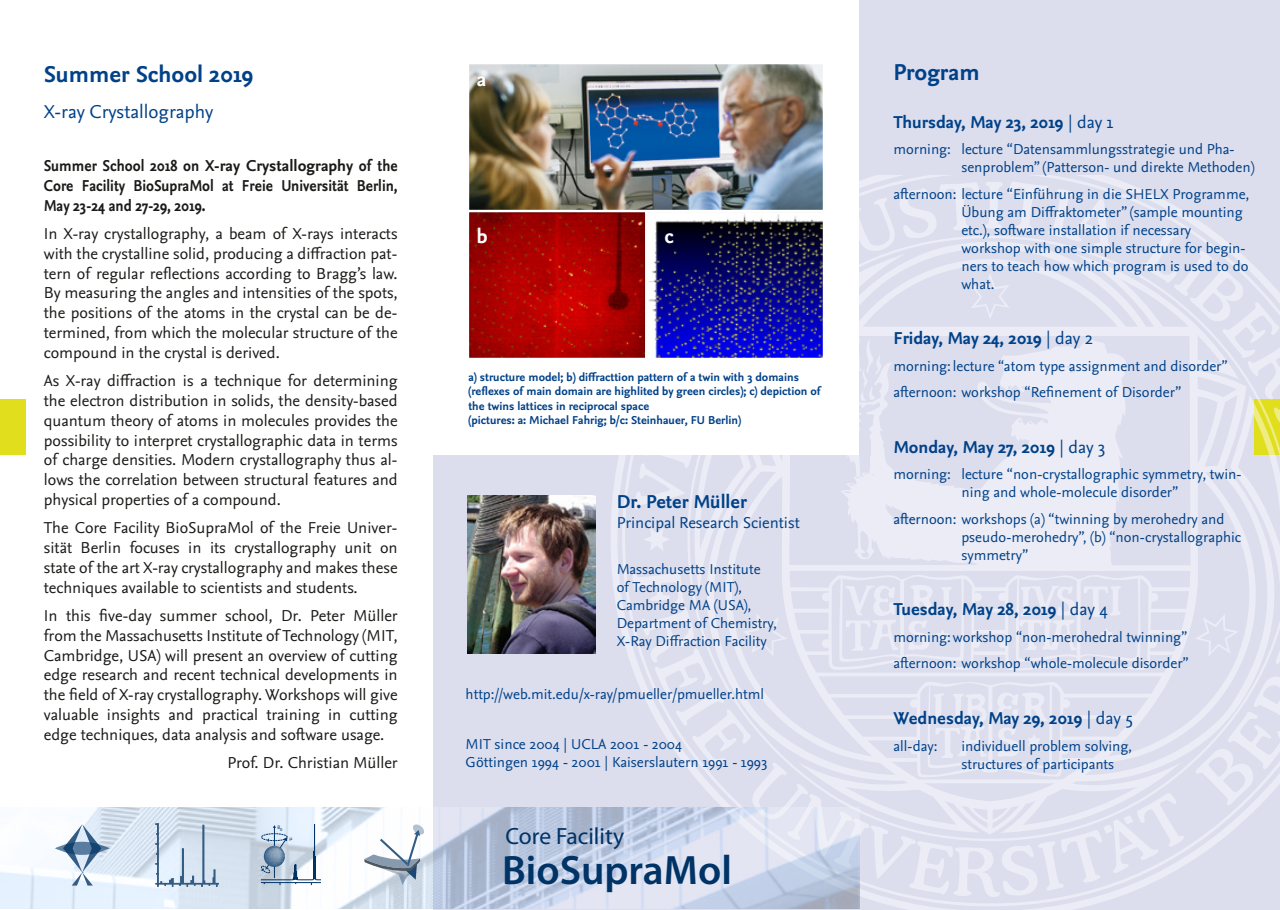
<style>
.page{position:relative;width:1280px;height:910px;background:#fff}
.page>*{position:absolute;margin:0;border:0;box-sizing:border-box;transform-origin:0 0}
.t1{font:600 41.25px "Myriad Pro";color:#036}
.t2{font:700 24px "Nexus Sans Pro";color:#004188}
.t3{font:23.55px "Myriad Pro";color:#036}
.t4{font:700 21px "Nexus Sans Pro";color:#fff}
.t5{font:19.5px "Nexus Sans Pro";color:#004188}
.t6{font:700 19.5px "Nexus Sans Pro";color:#004188}
.t7{font:700 18px "Nexus Sans Pro";color:#004188}
.t8{font:16.5px/19.8px "Nexus Sans Pro";color:#1a1a18;text-align:justify}
.t9{font:700 16.5px/19.8px "Nexus Sans Pro";color:#1a1a18;text-align:justify;scale:.9 1}
.t10{font:16.5px "Nexus Sans Pro";color:#004188}
.t11{font:15px/18px "Nexus Sans Pro";color:#004188}
.t12{font:700 12px/14.4px "Nexus Sans Pro";color:#004188}
.t13{font:5.1px "Myriad Pro";color:#036}
.s1{font-weight:400}
</style>
<div class="page">
<div style="left:859px;top:0;width:421px;height:910px;background:#dcdeee"></div>
<div style="left:434px;top:455px;width:442px;height:455px;background:#dcdeee"></div>
<div style="left:0;top:399px;width:26px;height:56px;background:#e1de1d"></div>
<svg style="left:610px;top:176px;width:670px;height:734px"></svg>
<svg style="left:0;top:808px;width:859px;height:101px"></svg>
<svg style="left:63px;top:824px;width:38px;height:62px"></svg>
<svg style="left:55px;top:842px;width:55px;height:13px"></svg>
<svg style="left:261px;top:824px;width:59px;height:61px;background:#b6c7d7"></svg>
<svg style="left:364px;top:824px;width:61px;height:61px"></svg>
<hr style="left:182px;top:848px;width:2px;height:36px;background:#335c85">
<hr style="left:202px;top:825px;width:2px;height:59px;background:#335c85">
<hr style="left:213px;top:869px;width:3px;height:15px;background:#335c85">
<hr style="left:158px;top:883px;width:60px;height:1px;background:#335c85">
<svg style="left:201px;top:877px;width:17px;height:9px"></svg>
<hr style="left:157px;top:824px;width:2px;height:60px;background:#335c85">
<svg style="left:156px;top:873px;width:39px;height:13px"></svg>
<div style="left:433px;top:9px;width:426px;height:390px;background:#fff"></div>
<img style="left:471px;top:66px;width:350px;height:290px">
<div style="left:468px;top:63px;width:356px;height:148px;border:2px solid #fff"></div>
<div style="left:468px;top:211px;width:179px;height:148px;border:2px solid #fff"></div>
<div style="left:645px;top:211px;width:179px;height:148px;border:2px solid #fff"></div>
<img style="left:468px;top:495px;width:127px;height:158px">
<h2 class="t2" style="left:44px;top:56px;width:211px">Summer School 2019</h2>
<p class="t5" style="left:44px;top:97px;width:171px">X-ray Crystallography</p>
<p class="t9" style="left:44px;top:155px;width:395px">Summer School 2018 on X-ray Crystallography of the Core Facility BioSupraMol at Freie Universität Berlin, May 23-24 and 27-29, 2019.</p>
<p class="t8" style="left:44px;top:223px;width:355px">In X-ray crystallography, a beam of X-rays interacts with the crystalline solid, producing a diffraction pat&shy;tern of regular reflections according to Bragg’s law.<br>By measuring the angles and intensities of the spots, the positions of the atoms in the crystal can be de&shy;termined, from which the molecular structure of the compound in the crystal is derived.</p>
<p class="t8" style="left:44px;top:370px;width:355px">As X-ray diffraction is a technique for determining the electron distribution in solids, the density-based quantum theory of atoms in molecules provides the possibility to interpret crystallographic data in terms of charge densities. Modern crystallography thus al&shy;lows the correlation between structural features and physical properties of a compound.</p>
<p class="t8" style="left:44px;top:517px;width:355px">The Core Facility BioSupraMol of the Freie Univer&shy;sität Berlin focuses in its crystallography unit on state of the art X-ray crystallography and makes these techniques available to scientists and students.</p>
<p class="t8" style="left:44px;top:605px;width:355px">In this five-day summer school, Dr. Peter Müller from the Massachusetts Institute of Technology (MIT, Cambridge, USA) will present an overview of cutting edge research and recent technical developments in the field of X-ray crystallography. Workshops will give valuable insights and practical training in cutting edge techniques, data analysis and software usage.</p>
<p class="t8" style="left:227px;top:752px;width:172px">Prof. Dr. Christian Müller</p>
<p class="t4" style="left:477px;top:63px;width:11px">a</p>
<p class="t4" style="left:477px;top:220px;width:12px">b</p>
<p class="t4" style="left:664px;top:220px;width:11px">c</p>
<p class="t12" style="left:468px;top:369px;width:354px">a) structure model; b) diffracttion pattern of a twin with 3 domains (reflexes of main domain are highlited by green circles); c) depiction of the twins lattices in reciprocal space<br>(pictures: a: Michael Fahrig; b/c: Steinhauer, FU Berlin)</p>
<p class="t6" style="left:617px;top:487px;width:132px">Dr. Peter Müller</p>
<p class="t10" style="left:617px;top:510px;width:185px">Principal Research Scientist</p>
<p class="t11" style="left:617px;top:560px;width:162px">Massachusetts Institute<br>of Technology (MIT),<br>Cambridge MA (USA),<br>Department of Chemistry,<br>X-Ray Diffraction Facility</p>
<p class="t11" style="left:466px;top:684px;width:300px">http://web.mit.edu/x-ray/pmueller/pmueller.html</p>
<p class="t11" style="left:466px;top:734px;width:303px">MIT since 2004 | UCLA 2001 - 2004<br>Göttingen 1994 - 2001 | Kaiserslautern 1991 - 1993</p>
<p class="t13" style="left:277px;top:824px;width:6px">B<sub>0</sub></p>
<p class="t13" style="left:289px;top:835px;width:4px">μ</p>
<h3 class="t3" style="left:505px;top:822px;width:120px">Core Facility</h3>
<h1 class="t1" style="left:502px;top:844px;width:231px">BioSupraMol</h1>
<h2 class="t2" style="left:893px;top:54px;width:88px">Program</h2>
<p class="t7" style="left:893px;top:108px;width:222px">Thursday, May 23, 2019 <span class="s1">| day 1</span></p>
<p class="t11" style="left:961px;top:139px;width:295px;text-indent:-68px">morning: lecture “Datensammlungsstrategie und Pha&shy;senproblem” (Patterson- und direkte Methoden)</p>
<p class="t11" style="left:961px;top:184px;width:289px;text-indent:-68px">afternoon: lecture “Einführung in die SHELX Programme, Übung am Diffraktometer” (sample mounting etc.), software installation if necessary workshop with one simple structure for begin&shy;ners to teach how which program is used to do what.</p>
<p class="t7" style="left:893px;top:325px;width:201px">Friday, May 24, 2019 <span class="s1">| day 2</span></p>
<p class="t11" style="left:893px;top:352px;width:336px;line-height:26.5px">morning:lecture “atom type assignment and disorder” afternoon: workshop “Refinement of Disorder”</p>
<p class="t7" style="left:893px;top:433px;width:214px">Monday, May 27, 2019 <span class="s1">| day 3</span></p>
<p class="t11" style="left:893px;top:465px;width:350px;text-align:center">morning: lecture “non-crystallographic symmetry, twin&shy;ning and whole-molecule disorder”</p>
<p class="t11" style="left:961px;top:509px;width:281px;text-indent:-68px">afternoon: workshops (a) “twinning by merohedry and pseudo-merohedry”, (b) “non-crystallographic symmetry”</p>
<p class="t7" style="left:893px;top:596px;width:216px">Tuesday, May 28, 2019 <span class="s1">| day 4</span></p>
<p class="t11" style="left:893px;top:623px;width:297px;line-height:26.5px">morning:workshop “non-merohedral twinning” afternoon: workshop “whole-molecule disorder”</p>
<p class="t7" style="left:893px;top:705px;width:241px">Wednesday, May 29, 2019 <span class="s1">| day 5</span></p>
<p class="t11" style="left:893px;top:736px;width:46px">all-day:</p>
<p class="t11" style="left:961px;top:736px;width:172px">individuell problem solving, structures of participants</p>
</div>
